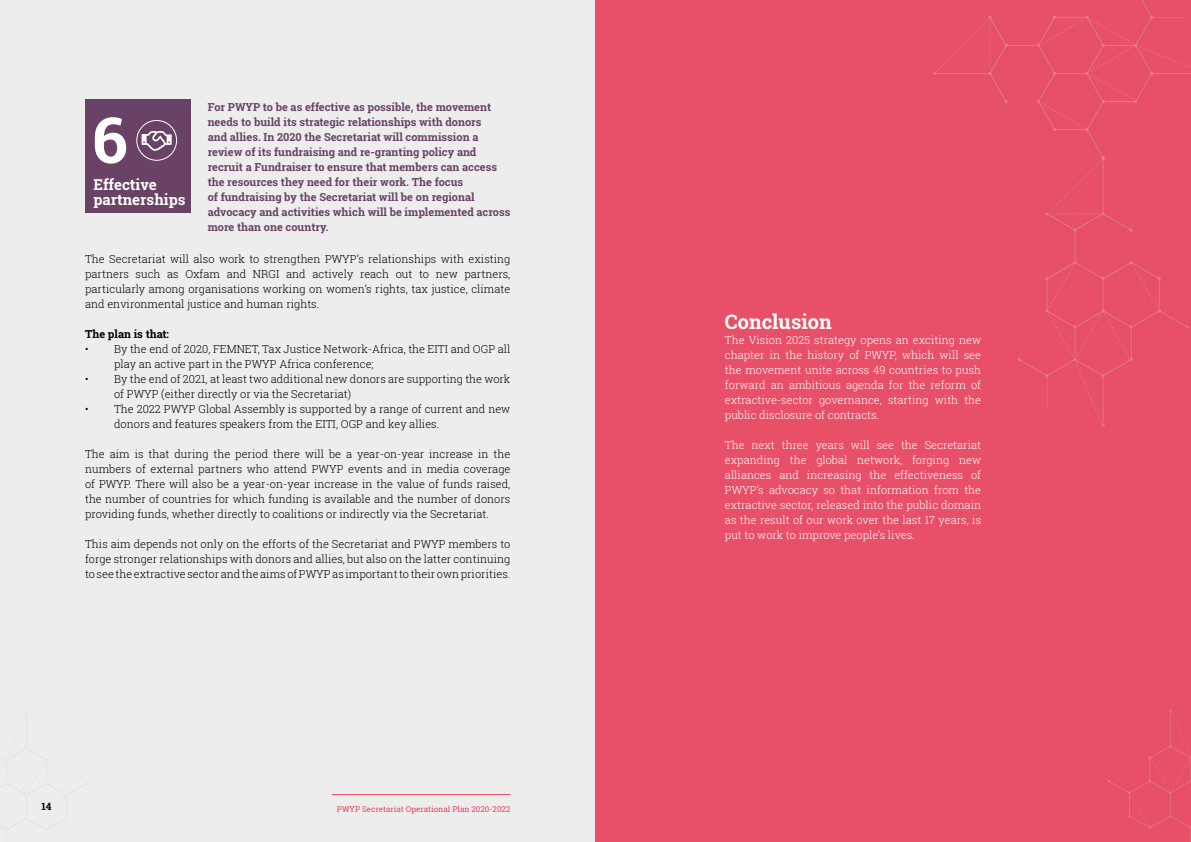
<style>
.page{position:relative;width:1191px;height:842px;background:#ededee}
.page>*{position:absolute;margin:0;border:0;box-sizing:border-box;transform-origin:0 0}
.t1{font:700 20px "Roboto Slab";color:#fff}
.t2{font:700 15px/15px "Roboto Slab";color:#fff}
.t3{font:300 11px/15px "Roboto Slab";color:#000;text-align:justify}
.t4{font:300 11px/15px "Roboto Slab";color:#fff;text-align:justify}
.t5{font:700 11px/15px "Roboto Slab";color:#694266}
.t6{font:700 11px "Roboto Slab";color:#000}
.t7{font:700 10px "Roboto Slab";color:#000}
.t8{font:8px "Roboto Slab";color:#e64561}
.s1{color:#694266}
</style>
<div class="page">
<hr style="left:332px;top:794px;width:178px;height:1px;background:#e64561">
<svg style="left:0;top:712px;width:85px;height:117px"></svg>
<div style="left:85px;top:99px;width:106px;height:114px;background:#694266"></div>
<svg style="left:95px;top:117px;width:31px;height:47px"></svg>
<svg style="left:142px;top:131px;width:30px;height:20px"></svg>
<div style="left:136px;top:120px;width:41px;height:41px;border:1px solid #fff;border-radius:50%"></div>
<div style="left:595px;top:0;width:596px;height:842px;background:#e85068"></div>
<svg style="left:933px;top:0;width:258px;height:427px"></svg>
<svg style="left:1108px;top:709px;width:83px;height:133px"></svg>
<h2 class="t2" style="left:93px;top:177px;width:94px">Effective partnerships</h2>
<p class="t5" style="left:208px;top:99px;width:304px">For PWYP to be as effective as possible, the movement needs to build its strategic relationships with donors<br>and allies. In 2020 the Secretariat will commission a review of its fundraising and re-granting policy and recruit a Fundraiser to ensure that members can access the resources they need for their work. The focus<br>of fundraising by the Secretariat will be on regional advocacy and activities which will be implemented across more than one country.</p>
<p class="t3" style="left:85px;top:251px;width:427px">The Secretariat will also work to strengthen PWYP’s relationships with existing partners such as Oxfam and NRGI and actively reach out to new partners, particularly among organisations working on women’s rights, tax justice, climate and environmental justice and human rights.</p>
<p class="t6" style="left:85px;top:327px;width:85px">The plan is that:</p>
<p class="t3" style="left:114px;top:341px;width:398px;text-indent:-29px">• By the end of 2020, FEMNET, Tax Justice Network-Africa, the EITI and OGP all play an active part in the PWYP Africa conference;</p>
<p class="t3" style="left:114px;top:371px;width:398px;text-indent:-29px">• By the end of 2021, at least two additional new donors are supporting the work of PWYP (either directly or via the Secretariat)</p>
<p class="t3" style="left:114px;top:401px;width:398px;text-indent:-29px">• The 2022 PWYP Global Assembly is supported by a range of current and new donors and features speakers from the EITI, OGP and key allies.</p>
<p class="t3" style="left:85px;top:446px;width:427px">The aim is that during the period there will be a year-on-year increase in the numbers of external partners who attend PWYP events and in media coverage of PWYP. There will also be a year-on-year increase in the value of funds raised, the number of countries for which funding is available and the number of donors providing funds, whether directly to coalitions or indirectly via the Secretariat.</p>
<p class="t3" style="left:85px;top:536px;width:427px">This aim depends not only on the efforts of the Secretariat and PWYP members to forge stronger relationships with donors and allies, but also on the latter continuing to see the extractive sector and the aims of PWYP as important to their own priorities<span class="s1">.</span></p>
<p class="t7" style="left:41px;top:800px;width:12px">14</p>
<p class="t8" style="left:337px;top:803px;width:175px">PWYP Secretariat Operational Plan 2020-2022</p>
<h1 class="t1" style="left:725px;top:308px;width:108px">Conclusion</h1>
<p class="t4" style="left:725px;top:332px;width:258px">The Vision 2025 strategy opens an exciting new chapter in the history of PWYP, which will see the movement unite across 49 countries to push forward an ambitious agenda for the reform of extractive-sector governance, starting with the public disclosure of contracts.</p>
<p class="t4" style="left:725px;top:437px;width:258px">The next three years will see the Secretariat expanding the global network, forging new alliances and increasing the effectiveness of PWYP’s advocacy so that information from the extractive sector, released into the public domain as the result of our work over the last 17 years, is put to work to improve people’s lives.</p>
</div>
